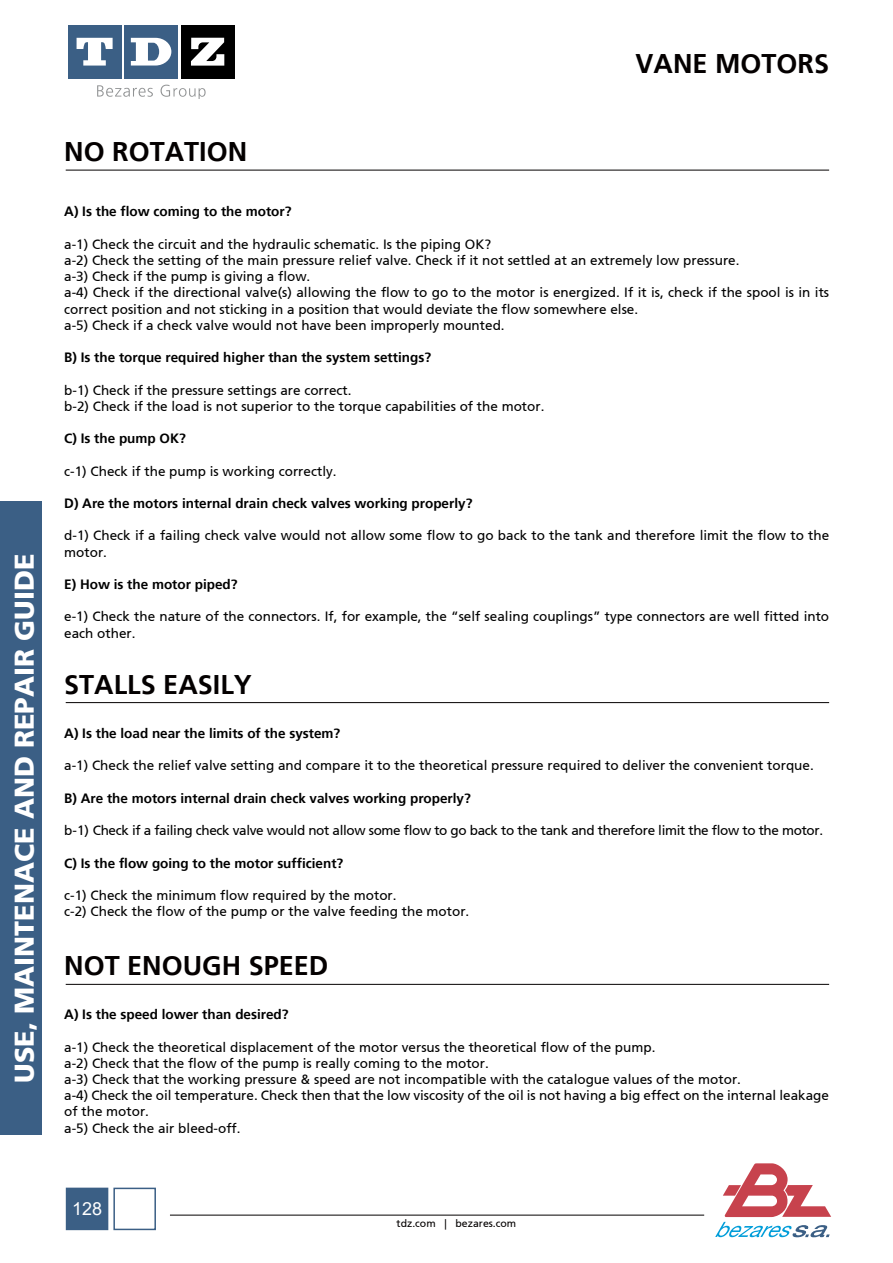
<style>
.page{position:relative;width:893px;height:1263px;background:#fff}
.page>*{position:absolute;margin:0;border:0;box-sizing:border-box;transform-origin:0 0}
.t1{font:700 27px "Frutiger 65";color:#040000}
.t2{font:900 27px "Frutiger 75";color:#fff}
.t3{font:18px "Arial";color:#fff}
.t4{font:13.5px/16.2px "Frutiger 55 Roman";color:#000}
.t5{font:700 13.5px "Frutiger 65";color:#000}
.t6{font:13.5px "Frutiger 55 Roman";letter-spacing:-.025em;color:#000}
.t7{font:10.5px "Frutiger 55 Roman";color:#040000}
</style>
<div class="page">
<svg style="left:715px;top:1163px;width:116px;height:74px"></svg>
<hr style="left:170px;top:1215px;width:534px;height:1px;background:#040000">
<svg style="left:65px;top:1187px;width:91px;height:44px"></svg>
<svg style="left:97px;top:85px;width:56px;height:12px"></svg>
<svg style="left:161px;top:85px;width:45px;height:13px"></svg>
<div style="left:68px;top:25px;width:53px;height:53px;background:#3b5f85"></div>
<svg style="left:77px;top:38px;width:36px;height:28px"></svg>
<div style="left:124px;top:25px;width:54px;height:53px;background:#3b5f85"></div>
<svg style="left:131px;top:38px;width:40px;height:28px"></svg>
<div style="left:181px;top:25px;width:53px;height:53px;background:#000"></div>
<svg style="left:191px;top:38px;width:33px;height:28px"></svg>
<hr style="left:66px;top:170px;width:763px;height:1px;background:#040000">
<hr style="left:66px;top:702px;width:763px;height:1px;background:#040000">
<hr style="left:66px;top:984px;width:763px;height:1px;background:#040000">
<div style="left:0;top:501px;width:42px;height:633px;background:#3b5f85"></div>
<h1 class="t2" style="left:13px;top:1083px;width:530px;rotate:-90deg">USE, MAINTENACE AND REPAIR GUIDE</h1>
<h1 class="t1" style="left:64px;top:141px;width:185px">NO ROTATION</h1>
<h1 class="t1" style="left:636px;top:53px;width:195px">VANE MOTORS</h1>
<p class="t5" style="left:64px;top:206px;width:229px">A) Is the flow coming to the motor?</p>
<p class="t4" style="left:64px;top:237px;width:766px">a-1) Check the circuit and the hydraulic schematic. Is the piping OK?<br>a-2) Check the setting of the main pressure relief valve. Check if it not settled at an extremely low pressure.<br>a-3) Check if the pump is giving a flow.<br>a-4) Check if the directional valve(s) allowing the flow to go to the motor is energized. If it is, check if the spool is in its correct position and not sticking in a position that would deviate the flow somewhere else.<br>a-5) Check if a check valve would not have been improperly mounted.</p>
<p class="t5" style="left:64px;top:352px;width:368px">B) Is the torque required higher than the system settings?</p>
<p class="t4" style="left:64px;top:383px;width:482px">b-1) Check if the pressure settings are correct.<br>b-2) Check if the load is not superior to the torque capabilities of the motor.</p>
<p class="t5" style="left:64px;top:433px;width:123px">C) Is the pump OK?</p>
<p class="t4" style="left:64px;top:464px;width:274px">c-1) Check if the pump is working correctly.</p>
<p class="t5" style="left:64px;top:498px;width:410px">D) Are the motors internal drain check valves working properly?</p>
<p class="t4" style="left:64px;top:529px;width:766px">d-1) Check if a failing check valve would not allow some flow to go back to the tank and therefore limit the flow to the motor.</p>
<p class="t5" style="left:64px;top:579px;width:175px">E) How is the motor piped?</p>
<p class="t4" style="left:64px;top:610px;width:766px">e-1) Check the nature of the connectors. If, for example, the “self sealing couplings” type connectors are well fitted into each other.</p>
<h1 class="t1" style="left:64px;top:673px;width:189px">STALLS EASILY</h1>
<p class="t5" style="left:64px;top:728px;width:278px">A) Is the load near the limits of the system?</p>
<p class="t4" style="left:64px;top:759px;width:751px">a-1) Check the relief valve setting and compare it to the theoretical pressure required to deliver the convenient torque.</p>
<p class="t5" style="left:64px;top:793px;width:408px">B) Are the motors internal drain check valves working properly?</p>
<p class="t6" style="left:64px;top:825px;width:760px">b-1) Check if a failing check valve would not allow some flow to go back to the tank and therefore limit the flow to the motor.</p>
<p class="t5" style="left:64px;top:857px;width:281px">C) Is the flow going to the motor sufficient?</p>
<p class="t4" style="left:64px;top:888px;width:407px">c-1) Check the minimum flow required by the motor.<br>c-2) Check the flow of the pump or the valve feeding the motor.</p>
<h1 class="t1" style="left:64px;top:955px;width:266px">NOT ENOUGH SPEED</h1>
<p class="t5" style="left:64px;top:1009px;width:226px">A) Is the speed lower than desired?</p>
<p class="t4" style="left:64px;top:1040px;width:766px">a-1) Check the theoretical displacement of the motor versus the theoretical flow of the pump.<br>a-2) Check that the flow of the pump is really coming to the motor.<br>a-3) Check that the working pressure &amp; speed are not incompatible with the catalogue values of the motor.<br>a-4) Check the oil temperature. Check then that the low viscosity of the oil is not having a big effect on the internal leakage of the motor.<br>a-5) Check the air bleed-off.</p>
<h2 class="t3" style="left:72px;top:1199px;width:32px">128</h2>
<p class="t7" style="left:397px;top:1219px;width:121px">tdz.com | bezares.com</p>
</div>
